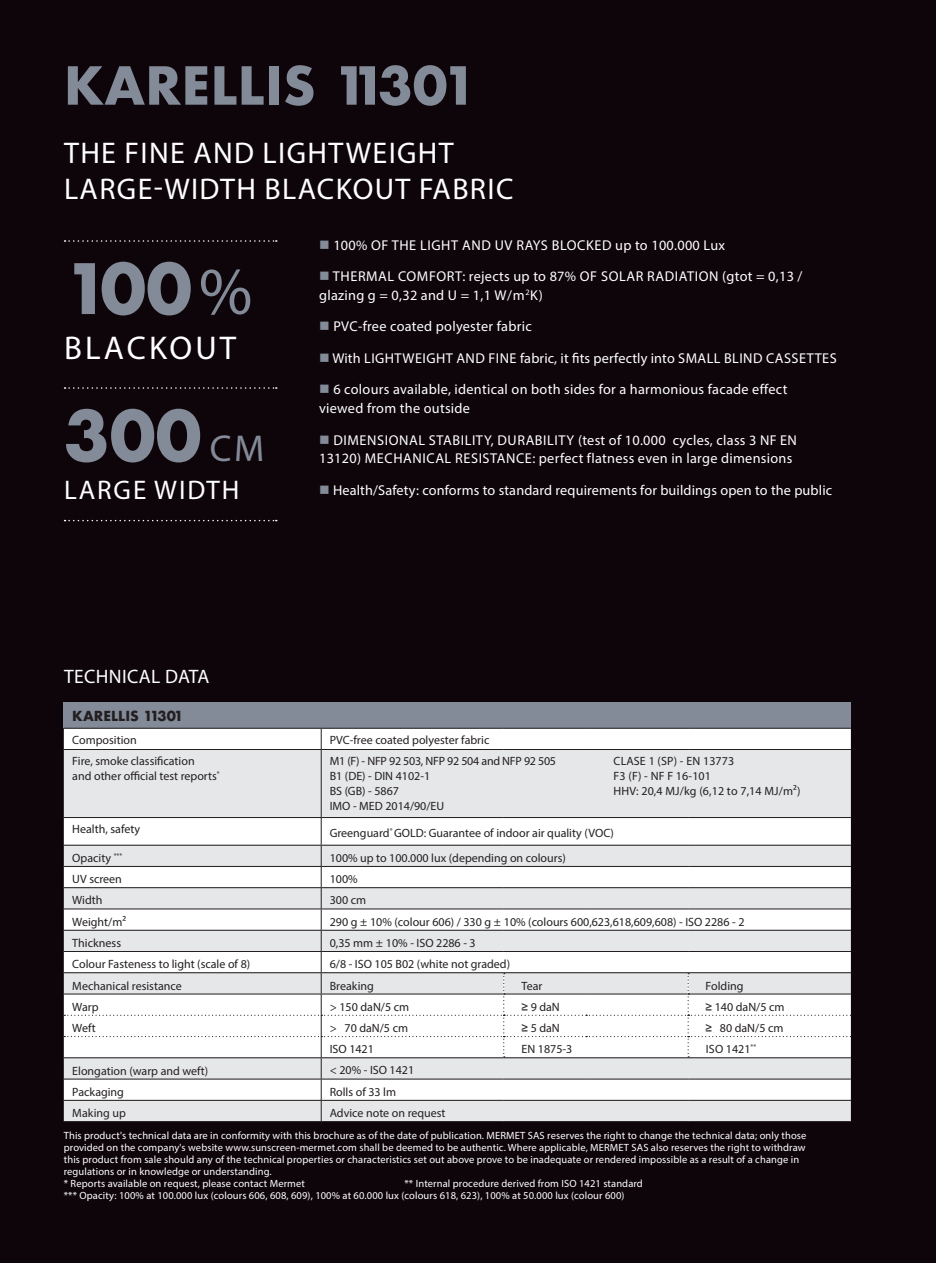
<style>
.page{position:relative;width:936px;height:1263px;background:#fff}
.page>*{position:absolute;margin:0;border:0;box-sizing:border-box;transform-origin:0 0}
.t1{font:700 67.5px "Futura";color:#838a98}
.t2{font:700 51px "Futura";color:#838a98}
.t3{font:33px "Myriad Pro";letter-spacing:.095em;color:#fff}
.t4{font:30px/36px "Myriad Pro";letter-spacing:.045em;color:#fff}
.t5{font:27px "Myriad Pro";letter-spacing:.07em;color:#fff}
.t6{font:19.5px "Myriad Pro";letter-spacing:.02em;color:#fff}
.t7{font:14.25px/18.8px "Myriad Pro";letter-spacing:.02em;color:#fff}
.t8{font:14.25px "Myriad Pro";letter-spacing:.04em;color:#fff}
.t9{font:700 13.5px "Futura";color:#231f20}
.t10{font:12px/15px "Myriad Pro";color:#231f20}
.t11{font:10.5px/12px "Myriad Pro";letter-spacing:.01em;color:#fff}
.s1{font-family:"Myriad Pro";font-weight:400}
.s2{font-family:"Myriad Pro";font-weight:400;font-size:37.5px}
.s3{color:#838a98}
.s4{font-family:"Arial"}
</style>
<div class="page">
<div style="left:0;top:0;width:935px;height:1263px;background:#0e050a"></div>
<div style="left:64px;top:703px;width:786px;height:25px;background:#838a98"></div>
<div style="left:64px;top:729px;width:786px;height:20px;background:#fff"></div>
<div style="left:64px;top:750px;width:786px;height:67px;background:#e6e7e9"></div>
<hr style="left:64px;top:1121px;width:257px;height:1px;background:#231f20">
<hr style="left:321px;top:1121px;width:182px;height:1px;background:#231f20">
<hr style="left:503px;top:1121px;width:83px;height:1px;background:#231f20">
<hr style="left:586px;top:1121px;width:102px;height:1px;background:#231f20">
<hr style="left:688px;top:1121px;width:162px;height:1px;background:#231f20">
<hr style="left:321px;top:750px;width:1px;height:67px;background:#231f20">
<hr style="left:64px;top:817px;width:257px;height:1px;background:#231f20">
<hr style="left:321px;top:817px;width:182px;height:1px;background:#231f20">
<hr style="left:503px;top:817px;width:83px;height:1px;background:#231f20">
<hr style="left:64px;top:728px;width:257px;height:1px;background:#231f20">
<hr style="left:321px;top:728px;width:182px;height:1px;background:#231f20">
<hr style="left:503px;top:728px;width:83px;height:1px;background:#231f20">
<hr style="left:586px;top:728px;width:102px;height:1px;background:#231f20">
<hr style="left:688px;top:728px;width:162px;height:1px;background:#231f20">
<svg style="left:321px;top:729px;width:1px;height:20px"></svg>
<hr style="left:64px;top:749px;width:257px;height:1px;background:#231f20">
<hr style="left:321px;top:749px;width:182px;height:1px;background:#231f20">
<hr style="left:503px;top:749px;width:83px;height:1px;background:#231f20">
<svg style="left:64px;top:818px;width:787px;height:303px;background:#ebeced"></svg>
<hr style="left:586px;top:749px;width:102px;height:1px;background:#231f20">
<hr style="left:688px;top:749px;width:162px;height:1px;background:#231f20">
<hr style="left:586px;top:817px;width:102px;height:1px;background:#231f20">
<hr style="left:688px;top:817px;width:162px;height:1px;background:#231f20">
<svg style="left:65px;top:240px;width:212px;height:2px"></svg>
<svg style="left:65px;top:387px;width:212px;height:2px"></svg>
<svg style="left:65px;top:520px;width:212px;height:1px"></svg>
<h2 class="t2" style="left:64px;top:49px;width:414px">KARELLIS 11301</h2>
<h3 class="t4" style="left:64px;top:135px;width:451px">THE FINE AND LIGHTWEIGHT<br>LARGE-WIDTH BLACKOUT FABRIC</h3>
<h1 class="t1" style="left:64px;top:240px;width:190px">100<span class="s1">%</span></h1>
<h3 class="t3" style="left:64px;top:328px;width:174px">BLACKOUT</h3>
<h1 class="t1" style="left:64px;top:387px;width:202px">300 <span class="s2">CM</span></h1>
<h3 class="t5" style="left:64px;top:473px;width:177px">LARGE WIDTH</h3>
<p class="t8" style="left:319px;top:236px;width:407px"><span class="s3">■</span> 100% OF THE LIGHT AND UV RAYS BLOCKED up to 100.000 Lux</p>
<p class="t7" style="left:319px;top:267px;width:485px"><span class="s3">■</span> THERMAL COMFORT: rejects up to 87% OF SOLAR RADIATION (gtot = 0,13 / glazing g = 0,32 and U = 1,1 W/m<sup>2</sup>K)</p>
<p class="t7" style="left:319px;top:317px;width:214px"><span class="s3">■</span> PVC-free coated polyester fabric</p>
<p class="t7" style="left:319px;top:348px;width:519px"><span class="s3">■</span> With LIGHTWEIGHT AND FINE fabric, it fits perfectly into SMALL BLIND CASSETTES</p>
<p class="t7" style="left:319px;top:380px;width:470px"><span class="s3">■</span> 6 colours available, identical on both sides for a harmonious facade effect viewed from the outside</p>
<p class="t7" style="left:319px;top:430px;width:479px"><span class="s3">■</span> DIMENSIONAL STABILITY, DURABILITY (test of 10.000 cycles, class 3 NF EN<br>13120) MECHANICAL RESISTANCE: perfect flatness even in large dimensions</p>
<p class="t7" style="left:319px;top:480px;width:514px"><span class="s3">■</span> Health/Safety: conforms to standard requirements for buildings open to the public</p>
<h3 class="t6" style="left:64px;top:664px;width:147px">TECHNICAL DATA</h3>
<p class="t9" style="left:72px;top:706px;width:113px">KARELLIS 11301</p>
<p class="t10" style="left:72px;top:732px;width:66px">Composition</p>
<p class="t10" style="left:330px;top:732px;width:161px">PVC-free coated polyester fabric</p>
<p class="t10" style="left:72px;top:754px;width:149px">Fire, smoke classification<br>and other official test reports<sup>*</sup></p>
<p class="t10" style="left:330px;top:754px;width:228px">M1 (F) - NFP 92 503, NFP 92 504 and NFP 92 505<br>B1 (DE) - DIN 4102-1<br>BS (GB) - 5867<br>IMO - MED 2014/90/EU</p>
<p class="t10" style="left:613px;top:754px;width:188px">CLASE 1 (SP) - EN 13773<br>F3 (F) - NF F 16-101<br>HHV: 20,4 MJ/kg (6,12 to 7,14 MJ/m²)</p>
<p class="t10" style="left:72px;top:822px;width:69px">Health, safety</p>
<p class="t10" style="left:330px;top:825px;width:286px">Greenguard<sup>®</sup> GOLD: Guarantee of indoor air quality (VOC)</p>
<p class="t10" style="left:72px;top:850px;width:52px">Opacity <sup>***</sup></p>
<p class="t10" style="left:330px;top:850px;width:238px">100% up to 100.000 lux (depending on colours)</p>
<p class="t10" style="left:72px;top:871px;width:51px">UV screen</p>
<p class="t10" style="left:330px;top:871px;width:29px">100%</p>
<p class="t10" style="left:72px;top:892px;width:32px">Width</p>
<p class="t10" style="left:330px;top:892px;width:38px">300 cm</p>
<p class="t10" style="left:72px;top:914px;width:55px">Weight/m²</p>
<p class="t10" style="left:330px;top:914px;width:416px">290 g ± 10% (colour 606) / 330 g ± 10% (colours 600,623,618,609,608) - ISO 2286 - 2</p>
<p class="t10" style="left:72px;top:935px;width:50px">Thickness</p>
<p class="t10" style="left:330px;top:935px;width:147px">0,35 mm ± 10% - ISO 2286 - 3</p>
<p class="t10" style="left:72px;top:956px;width:179px">Colour Fasteness to light (scale of 8)</p>
<p class="t10" style="left:330px;top:956px;width:182px">6/8 - ISO 105 B02 (white not graded)</p>
<p class="t10" style="left:72px;top:978px;width:111px">Mechanical resistance</p>
<p class="t10" style="left:330px;top:978px;width:46px">Breaking</p>
<p class="t10" style="left:521px;top:978px;width:22px">Tear</p>
<p class="t10" style="left:705px;top:978px;width:39px">Folding</p>
<p class="t10" style="left:72px;top:999px;width:28px">Warp</p>
<p class="t10" style="left:330px;top:999px;width:81px">&gt; 150 daN/5 cm</p>
<p class="t10" style="left:521px;top:999px;width:40px"><span class="s4">≥</span> 9 daN</p>
<p class="t10" style="left:705px;top:999px;width:80px"><span class="s4">≥</span> 140 daN/5 cm</p>
<p class="t10" style="left:72px;top:1020px;width:25px">Weft</p>
<p class="t10" style="left:330px;top:1020px;width:80px">&gt; 70 daN/5 cm</p>
<p class="t10" style="left:521px;top:1020px;width:40px"><span class="s4">≥</span> 5 daN</p>
<p class="t10" style="left:705px;top:1020px;width:79px"><span class="s4">≥</span> 80 daN/5 cm</p>
<p class="t10" style="left:330px;top:1041px;width:46px">ISO 1421</p>
<p class="t10" style="left:521px;top:1041px;width:52px">EN 1875-3</p>
<p class="t10" style="left:705px;top:1041px;width:52px">ISO 1421<sup>**</sup></p>
<p class="t10" style="left:72px;top:1063px;width:137px">Elongation (warp and weft)</p>
<p class="t10" style="left:330px;top:1063px;width:86px">&lt; 20% - ISO 1421</p>
<p class="t10" style="left:72px;top:1084px;width:53px">Packaging</p>
<p class="t10" style="left:330px;top:1084px;width:68px">Rolls of 33 lm</p>
<p class="t10" style="left:72px;top:1105px;width:55px">Making up</p>
<p class="t10" style="left:330px;top:1105px;width:117px">Advice note on request</p>
<p class="t11" style="left:64px;top:1129px;width:744px">This product's technical data are in conformity with this brochure as of the date of publication. MERMET SAS reserves the right to change the technical data; only those provided on the company's website www.sunscreen-mermet.com shall be deemed to be authentic. Where applicable, MERMET SAS also reserves the right to withdraw this product from sale should any of the technical properties or characteristics set out above prove to be inadequate or rendered impossible as a result of a change in regulations or in knowledge or understanding.<br>* Reports available on request, please contact Mermet</p>
<p class="t11" style="left:64px;top:1177px;width:580px;text-indent:341px">** Internal procedure derived from ISO 1421 standard *** Opacity: 100% at 100.000 lux (colours 606, 608, 609), 100% at 60.000 lux (colours 618, 623), 100% at 50.000 lux (colour 600)</p>
</div>
